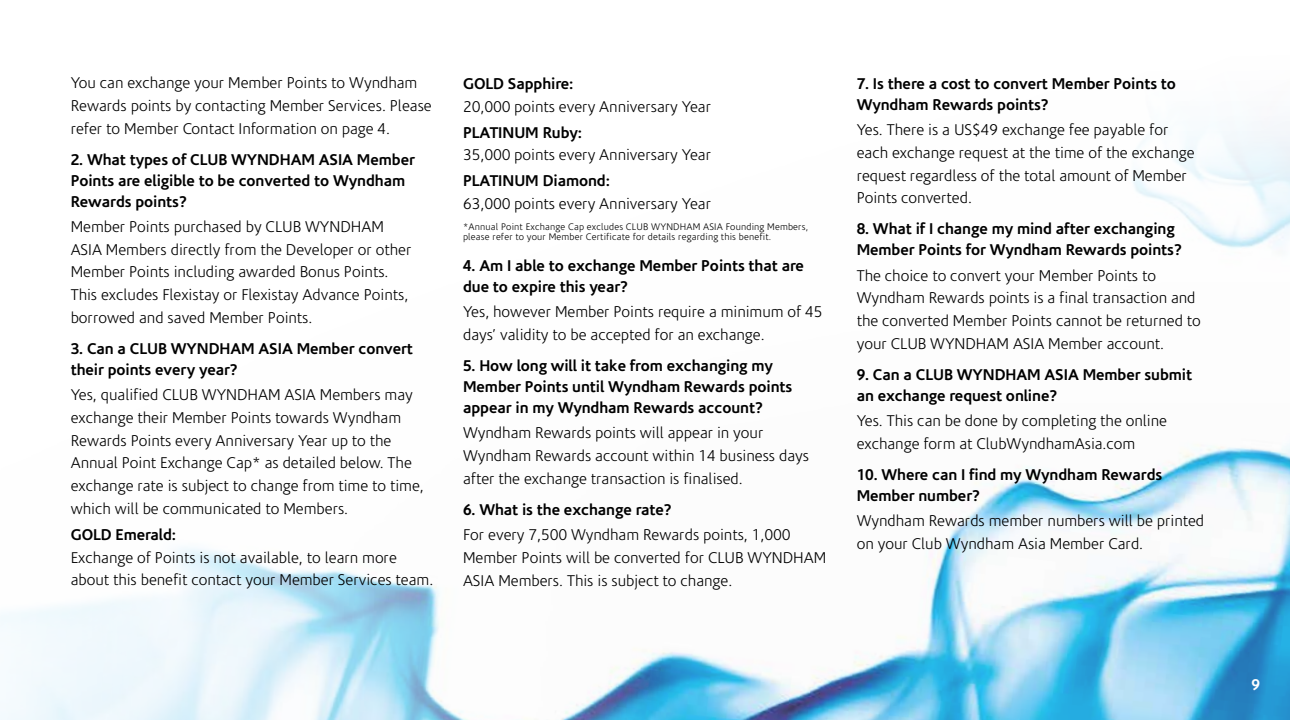
<style>
.page{position:relative;width:1290px;height:720px;background:#fff}
.page>*{position:absolute;margin:0;border:0;box-sizing:border-box;transform-origin:0 0}
.t1{font:300 15.75px/22.8px "Corisande";color:#000}
.t2{font:700 15.75px/21px "Corisande";letter-spacing:-.005em;color:#000}
.t3{font:700 15.75px "Corisande";color:#fff}
.t4{font:300 9.62px/10.5px "Corisande";letter-spacing:.02em;color:#000}
</style>
<div class="page">
<img style="left:0;top:121px;width:1290px;height:598px">
<p class="t1" style="left:71px;top:72px;width:363px">You can exchange your Member Points to Wyndham<br>Rewards points by contacting Member Services. Please refer to Member Contact Information on page 4.</p>
<p class="t2" style="left:71px;top:149px;width:346px">2. What types of CLUB WYNDHAM ASIA Member<br>Points are eligible to be converted to Wyndham<br>Rewards points?</p>
<p class="t1" style="left:71px;top:215px;width:342px">Member Points purchased by CLUB WYNDHAM ASIA Members directly from the Developer or other Member Points including awarded Bonus Points.<br>This excludes Flexistay or Flexistay Advance Points, borrowed and saved Member Points.</p>
<p class="t2" style="left:71px;top:338px;width:344px">3. Can a CLUB WYNDHAM ASIA Member convert their points every year?</p>
<p class="t1" style="left:71px;top:384px;width:355px">Yes, qualified CLUB WYNDHAM ASIA Members may exchange their Member Points towards Wyndham Rewards Points every Anniversary Year up to the Annual Point Exchange Cap* as detailed below. The exchange rate is subject to change from time to time, which will be communicated to Members.</p>
<p class="t2" style="left:71px;top:524px;width:107px">GOLD Emerald:</p>
<p class="t1" style="left:71px;top:546px;width:364px">Exchange of Points is not available, to learn more about this benefit contact your Member Services team.</p>
<p class="t2" style="left:463px;top:73px;width:112px">GOLD Sapphire:</p>
<p class="t1" style="left:463px;top:95px;width:249px">20,000 points every Anniversary Year</p>
<p class="t2" style="left:463px;top:122px;width:121px">PLATINUM Ruby:</p>
<p class="t1" style="left:463px;top:144px;width:249px">35,000 points every Anniversary Year</p>
<p class="t2" style="left:463px;top:170px;width:148px">PLATINUM Diamond:</p>
<p class="t1" style="left:463px;top:193px;width:249px">63,000 points every Anniversary Year</p>
<p class="t4" style="left:463px;top:221px;width:347px">*Annual Point Exchange Cap excludes CLUB WYNDHAM ASIA Founding Members, please refer to your Member Certificate for details regarding this benefit.</p>
<p class="t2" style="left:463px;top:255px;width:342px">4. Am I able to exchange Member Points that are due to expire this year?</p>
<p class="t1" style="left:463px;top:301px;width:361px">Yes, however Member Points require a minimum of 45 days’ validity to be accepted for an exchange.</p>
<p class="t2" style="left:463px;top:355px;width:331px">5. How long will it take from exchanging my<br>Member Points until Wyndham Rewards points appear in my Wyndham Rewards account?</p>
<p class="t1" style="left:463px;top:422px;width:347px">Wyndham Rewards points will appear in your<br>Wyndham Rewards account within 14 business days after the exchange transaction is finalised.</p>
<p class="t2" style="left:463px;top:499px;width:210px">6. What is the exchange rate?</p>
<p class="t1" style="left:463px;top:523px;width:365px">For every 7,500 Wyndham Rewards points, 1,000<br>Member Points will be converted for CLUB WYNDHAM<br>ASIA Members. This is subject to change.</p>
<p class="t2" style="left:857px;top:73px;width:321px">7. Is there a cost to convert Member Points to<br>Wyndham Rewards points?</p>
<p class="t1" style="left:857px;top:119px;width:339px">Yes. There is a US$49 exchange fee payable for each exchange request at the time of the exchange request regardless of the total amount of Member Points converted.</p>
<p class="t2" style="left:857px;top:218px;width:327px">8. What if I change my mind after exchanging<br>Member Points for Wyndham Rewards points?</p>
<p class="t1" style="left:857px;top:264px;width:346px">The choice to convert your Member Points to Wyndham Rewards points is a final transaction and the converted Member Points cannot be returned to your CLUB WYNDHAM ASIA Member account.</p>
<p class="t2" style="left:857px;top:364px;width:337px">9. Can a CLUB WYNDHAM ASIA Member submit an exchange request online?</p>
<p class="t1" style="left:857px;top:410px;width:312px">Yes. This can be done by completing the online exchange form at ClubWyndhamAsia.com</p>
<p class="t2" style="left:857px;top:464px;width:307px">10. Where can I find my Wyndham Rewards<br>Member number?</p>
<p class="t1" style="left:857px;top:509px;width:349px">Wyndham Rewards member numbers will be printed on your Club Wyndham Asia Member Card.</p>
<p class="t3" style="left:1251px;top:675px;width:10px">9</p>
</div>
